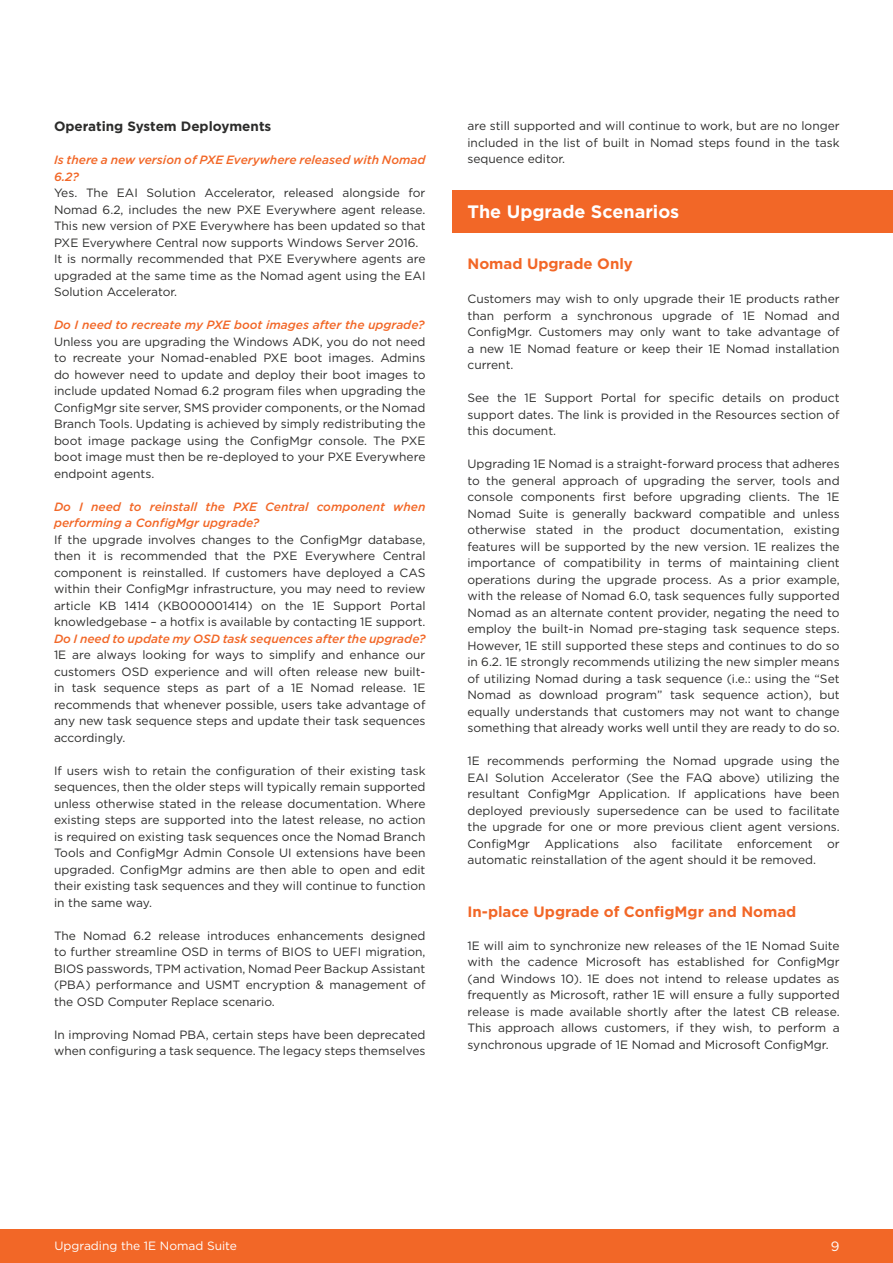
<style>
.page{position:relative;width:893px;height:1263px;background:#fff}
.page>*{position:absolute;margin:0;border:0;box-sizing:border-box;transform-origin:0 0}
.t1{font:700 18px "Gotham";color:#fff}
.t2{font:700 15px "Gotham";color:#f26727}
.t3{font:700 13.5px "Gotham";color:#2c2c2b}
.t4{font:13.5px "Gotham";color:#fff}
.t5{font:12px/16.5px "Gotham";color:#2c2c2b;text-align:justify}
.t6{font:italic 500 12px/16.5px "Gotham";color:#f26727}
.t7{font:12px "Gotham";color:#fff}
</style>
<div class="page">
<div style="left:0;top:1228px;width:893px;height:35px;background:#f26727"></div>
<div style="left:452px;top:190px;width:441px;height:43px;background:#f26727"></div>
<p class="t3" style="left:54px;top:117px;width:219px">Operating System Deployments</p>
<p class="t6" style="left:54px;top:152px;width:373px">Is there a new version of PXE Everywhere released with Nomad<br>6.2?</p>
<p class="t5" style="left:54px;top:184px;width:373px;text-align:left">Yes. The EAI Solution Accelerator, released alongside for Nomad 6.2, includes the new PXE Everywhere agent release.<br>This new version of PXE Everywhere has been updated so that PXE Everywhere Central now supports Windows Server 2016.<br>It is normally recommended that PXE Everywhere agents are upgraded at the same time as the Nomad agent using the EAI Solution Accelerator.</p>
<p class="t6" style="left:54px;top:317px;width:372px">Do I need to recreate my PXE boot images after the upgrade?</p>
<p class="t5" style="left:54px;top:333px;width:373px">Unless you are upgrading the Windows ADK, you do not need to recreate your Nomad-enabled PXE boot images. Admins do however need to update and deploy their boot images to include updated Nomad 6.2 program files when upgrading the ConfigMgr site server, SMS provider components, or the Nomad Branch Tools. Updating is achieved by simply redistributing the boot image package using the ConfigMgr console. The PXE boot image must then be re-deployed to your PXE Everywhere endpoint agents.</p>
<p class="t6" style="left:54px;top:498px;width:373px">Do I need to reinstall the PXE Central component when performing a ConfigMgr upgrade?</p>
<p class="t5" style="left:54px;top:531px;width:373px">If the upgrade involves changes to the ConfigMgr database, then it is recommended that the PXE Everywhere Central component is reinstalled. If customers have deployed a CAS within their ConfigMgr infrastructure, you may need to review article KB 1414 (KB000001414) on the 1E Support Portal knowledgebase – a hotfix is available by contacting 1E support.</p>
<p class="t6" style="left:54px;top:630px;width:373px">Do I need to update my OSD task sequences after the upgrade?</p>
<p class="t5" style="left:54px;top:646px;width:373px">1E are always looking for ways to simplify and enhance our customers OSD experience and will often release new built&shy;in task sequence steps as part of a 1E Nomad release. 1E recommends that whenever possible, users take advantage of any new task sequence steps and update their task sequences accordingly.</p>
<p class="t5" style="left:54px;top:762px;width:373px">If users wish to retain the configuration of their existing task sequences, then the older steps will typically remain supported unless otherwise stated in the release documentation. Where existing steps are supported into the latest release, no action is required on existing task sequences once the Nomad Branch Tools and ConfigMgr Admin Console UI extensions have been upgraded. ConfigMgr admins are then able to open and edit their existing task sequences and they will continue to function in the same way.</p>
<p class="t5" style="left:54px;top:927px;width:373px">The Nomad 6.2 release introduces enhancements designed to further streamline OSD in terms of BIOS to UEFI migration, BIOS passwords, TPM activation, Nomad Peer Backup Assistant (PBA) performance and USMT encryption &amp; management of the OSD Computer Replace scenario.</p>
<p class="t5" style="left:54px;top:1026px;width:373px">In improving Nomad PBA, certain steps have been deprecated when configuring a task sequence. The legacy steps themselves</p>
<p class="t5" style="left:467px;top:117px;width:374px">are still supported and will continue to work, but are no longer included in the list of built in Nomad steps found in the task sequence editor.</p>
<h1 class="t1" style="left:467px;top:199px;width:213px">The Upgrade Scenarios</h1>
<p class="t2" style="left:467px;top:253px;width:167px">Nomad Upgrade Only</p>
<p class="t5" style="left:467px;top:290px;width:374px">Customers may wish to only upgrade their 1E products rather than perform a synchronous upgrade of 1E Nomad and ConfigMgr. Customers may only want to take advantage of a new 1E Nomad feature or keep their 1E Nomad installation current.</p>
<p class="t5" style="left:467px;top:389px;width:374px">See the 1E Support Portal for specific details on product support dates. The link is provided in the Resources section of this document.</p>
<p class="t5" style="left:467px;top:455px;width:374px">Upgrading 1E Nomad is a straight-forward process that adheres to the general approach of upgrading the server, tools and console components first before upgrading clients. The 1E Nomad Suite is generally backward compatible and unless otherwise stated in the product documentation, existing features will be supported by the new version. 1E realizes the importance of compatibility in terms of maintaining client operations during the upgrade process. As a prior example, with the release of Nomad 6.0, task sequences fully supported Nomad as an alternate content provider, negating the need to employ the built-in Nomad pre-staging task sequence steps.<br>However, 1E still supported these steps and continues to do so in 6.2. 1E strongly recommends utilizing the new simpler means of utilizing Nomad during a task sequence (i.e.: using the “Set Nomad as download program” task sequence action), but equally understands that customers may not want to change something that already works well until they are ready to do so.</p>
<p class="t5" style="left:467px;top:752px;width:374px">1E recommends performing the Nomad upgrade using the EAI Solution Accelerator (See the FAQ above) utilizing the resultant ConfigMgr Application. If applications have been deployed previously supersedence can be used to facilitate the upgrade for one or more previous client agent versions.<br>ConfigMgr Applications also facilitate enforcement or automatic reinstallation of the agent should it be removed.</p>
<p class="t2" style="left:467px;top:901px;width:330px">In-place Upgrade of ConfigMgr and Nomad</p>
<p class="t5" style="left:467px;top:937px;width:374px">1E will aim to synchronize new releases of the 1E Nomad Suite with the cadence Microsoft has established for ConfigMgr (and Windows 10). 1E does not intend to release updates as frequently as Microsoft, rather 1E will ensure a fully supported release is made available shortly after the latest CB release.<br>This approach allows customers, if they wish, to perform a synchronous upgrade of 1E Nomad and Microsoft ConfigMgr.</p>
<p class="t7" style="left:54px;top:1238px;width:184px">Upgrading the 1E Nomad Suite</p>
<p class="t4" style="left:831px;top:1238px;width:10px">9</p>
</div>
